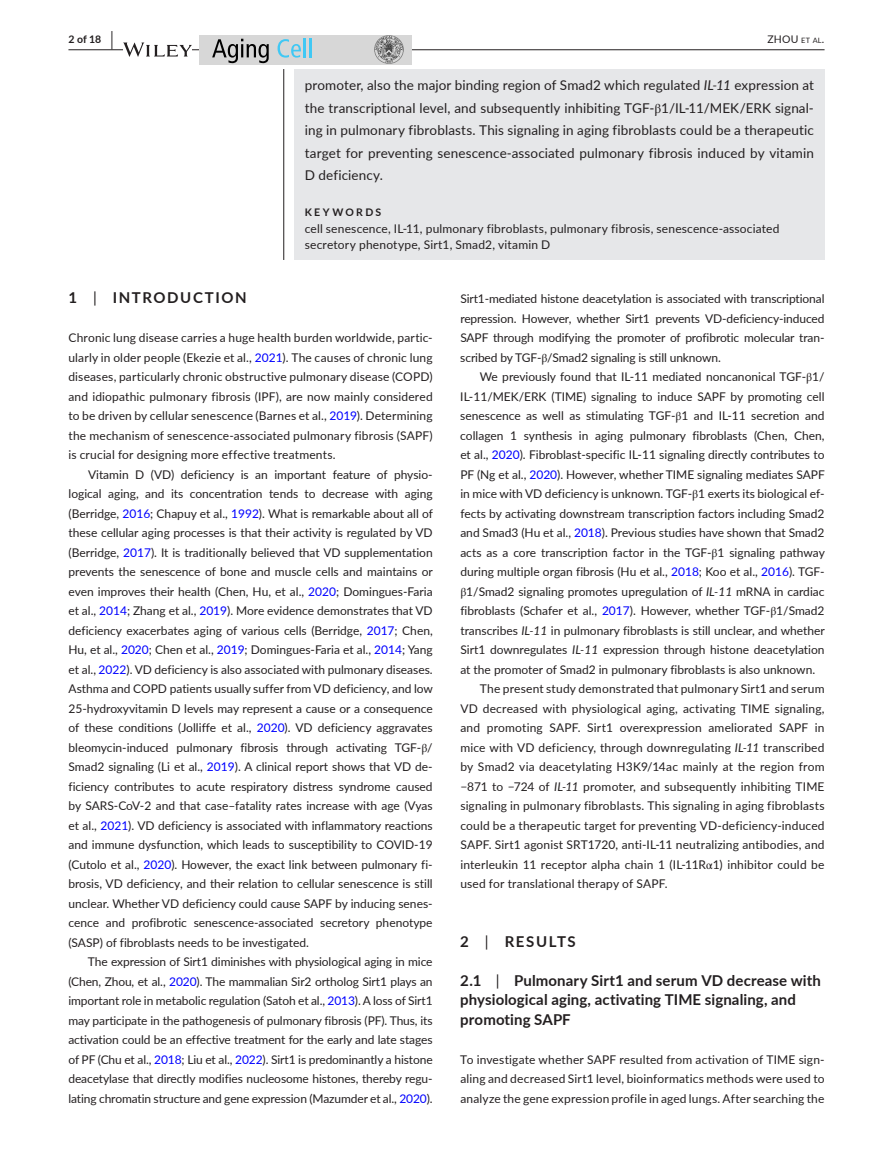
<style>
.page{position:relative;width:893px;height:1174px;background:#fff}
.page>*{position:absolute;margin:0;border:0;box-sizing:border-box;transform-origin:0 0}
.t1{font:700 15px/19.5px "Lato";letter-spacing:.01em;color:#231f20}
.t2{font:700 15px "Lato";letter-spacing:.105em;color:#231f20}
.t3{font:13.5px/22.5px "Lato";letter-spacing:.01em;color:#231f20;text-align:justify}
.t4{font:12px/19.5px "Lato";color:#231f20;text-align:justify}
.t5{font:700 10.5px "Lato";letter-spacing:.22em;color:#231f20}
.t6{font:10.5px "Lato";color:#231f20}
.s1{font-size:19.5px}
.s2{font-size:7.35px}
.s3{font-style:italic}
.s4{font-family:"STIX"}
.s5{font-weight:400}
.s6{color:#00f}
</style>
<div class="page">
<hr style="left:68px;top:49px;width:756px;height:1px;background:#231f20">
<svg style="left:123px;top:42px;width:69px;height:15px"></svg>
<div style="left:200px;top:35px;width:212px;height:29px;background:#d7d7d7"></div>
<svg style="left:212px;top:39px;width:57px;height:24px"></svg>
<svg style="left:278px;top:38px;width:33px;height:20px"></svg>
<img style="left:375px;top:35px;width:28px;height:29px">
<div style="left:294px;top:69px;width:530px;height:191px;background:#e6e7e9"></div>
<hr style="left:283px;top:69px;width:1px;height:191px;background:#231f20">
<p class="t5" style="left:68px;top:31px;width:46px">2 of 18 <span class="s1">|</span></p>
<p class="t6" style="left:767px;top:31px;width:58px">ZHOU <span class="s2">et al</span>.</p>
<p class="t3" style="left:305px;top:74px;width:511px">promoter, also the major binding region of Smad2 which regulated <span class="s3">IL-11</span> expression at the transcriptional level, and subsequently inhibiting TGF-<span class="s4">β</span>1/IL-11/MEK/ERK signal&shy;ing in pulmonary fibroblasts. This signaling in aging fibroblasts could be a therapeutic target for preventing senescence-associated pulmonary fibrosis induced by vitamin D deficiency.</p>
<p class="t5" style="left:305px;top:205px;width:78px">KEYWORDS</p>
<p class="t4" style="left:305px;top:220px;width:476px;line-height:16.5px">cell senescence, IL-11, pulmonary fibroblasts, pulmonary fibrosis, senescence-associated secretory phenotype, Sirt1, Smad2, vitamin D</p>
<p class="t2" style="left:68px;top:287px;width:180px">1 <span class="s5">|</span> INTRODUCTION</p>
<p class="t4" style="left:68px;top:327px;width:366px">Chronic lung disease carries a huge health burden worldwide, partic&shy;ularly in older people (Ekezie et al., <span class="s6">2021</span>). The causes of chronic lung diseases, particularly chronic obstructive pulmonary disease (COPD) and idiopathic pulmonary fibrosis (IPF), are now mainly considered to be driven by cellular senescence (Barnes et al., <span class="s6">2019</span>). Determining the mechanism of senescence-associated pulmonary fibrosis (SAPF) is crucial for designing more effective treatments.</p>
<p class="t4" style="left:68px;top:464px;width:366px;text-indent:20px">Vitamin D (VD) deficiency is an important feature of physio&shy;logical aging, and its concentration tends to decrease with aging (Berridge, <span class="s6">2016</span>; Chapuy et al., <span class="s6">1992</span>). What is remarkable about all of these cellular aging processes is that their activity is regulated by VD (Berridge, <span class="s6">2017</span>). It is traditionally believed that VD supplementation prevents the senescence of bone and muscle cells and maintains or even improves their health (Chen, Hu, et al., <span class="s6">2020</span>; Domingues-Faria et al., <span class="s6">2014</span>; Zhang et al., <span class="s6">2019</span>). More evidence demonstrates that VD deficiency exacerbates aging of various cells (Berridge, <span class="s6">2017</span>; Chen, Hu, et al., <span class="s6">2020</span>; Chen et al., <span class="s6">2019</span>; Domingues-Faria et al., <span class="s6">2014</span>; Yang et al., <span class="s6">2022</span>). VD deficiency is also associated with pulmonary diseases.<br>Asthma and COPD patients usually suffer from VD deficiency, and low 25-hydroxyvitamin D levels may represent a cause or a consequence of these conditions (Jolliffe et al., <span class="s6">2020</span>). VD deficiency aggravates bleomycin-induced pulmonary fibrosis through activating TGF-<span class="s4">β</span>/ Smad2 signaling (Li et al., <span class="s6">2019</span>). A clinical report shows that VD de&shy;ficiency contributes to acute respiratory distress syndrome caused by SARS-CoV-2 and that case–fatality rates increase with age (Vyas et al., <span class="s6">2021</span>). VD deficiency is associated with inflammatory reactions and immune dysfunction, which leads to susceptibility to COVID-19 (Cutolo et al., <span class="s6">2020</span>). However, the exact link between pulmonary fi&shy;brosis, VD deficiency, and their relation to cellular senescence is still unclear. Whether VD deficiency could cause SAPF by inducing senes&shy;cence and profibrotic senescence-associated secretory phenotype (SASP) of fibroblasts needs to be investigated.</p>
<p class="t4" style="left:68px;top:951px;width:366px;text-indent:20px">The expression of Sirt1 diminishes with physiological aging in mice (Chen, Zhou, et al., <span class="s6">2020</span>). The mammalian Sir2 ortholog Sirt1 plays an important role in metabolic regulation (Satoh et al., <span class="s6">2013</span>). A loss of Sirt1 may participate in the pathogenesis of pulmonary fibrosis (PF). Thus, its activation could be an effective treatment for the early and late stages of PF (Chu et al., <span class="s6">2018</span>; Liu et al., <span class="s6">2022</span>). Sirt1 is predominantly a histone deacetylase that directly modifies nucleosome histones, thereby regu&shy;lating chromatin structure and gene expression (Mazumder et al., <span class="s6">2020</span>).</p>
<p class="t4" style="left:460px;top:288px;width:366px">Sirt1-mediated histone deacetylation is associated with transcriptional repression. However, whether Sirt1 prevents VD-deficiency-induced SAPF through modifying the promoter of profibrotic molecular tran&shy;scribed by TGF-<span class="s4">β</span>/Smad2 signaling is still unknown.</p>
<p class="t4" style="left:480px;top:366px;width:346px">We previously found that IL-11 mediated noncanonical TGF-<span class="s4">β</span>1/</p>
<p class="t4" style="left:460px;top:386px;width:366px">IL-11/MEK/ERK (TIME) signaling to induce SAPF by promoting cell</p>
<p class="t4" style="left:460px;top:405px;width:366px">senescence as well as stimulating TGF-<span class="s4">β</span>1 and IL-11 secretion and</p>
<p class="t4" style="left:460px;top:425px;width:366px">collagen 1 synthesis in aging pulmonary fibroblasts (Chen, Chen,</p>
<p class="t4" style="left:460px;top:444px;width:366px">et al., <span class="s6">2020</span>). Fibroblast-specific IL-11 signaling directly contributes to</p>
<p class="t4" style="left:460px;top:464px;width:366px">PF (Ng et al., <span class="s6">2020</span>). However, whether TIME signaling mediates SAPF</p>
<p class="t4" style="left:460px;top:483px;width:366px">in mice with VD deficiency is unknown. TGF-<span class="s4">β</span>1 exerts its biological ef-</p>
<p class="t4" style="left:460px;top:503px;width:366px">fects by activating downstream transcription factors including Smad2</p>
<p class="t4" style="left:460px;top:522px;width:366px">and Smad3 (Hu et al., <span class="s6">2018</span>). Previous studies have shown that Smad2</p>
<p class="t4" style="left:460px;top:542px;width:366px">acts as a core transcription factor in the TGF-<span class="s4">β</span>1 signaling pathway</p>
<p class="t4" style="left:460px;top:561px;width:366px">during multiple organ fibrosis (Hu et al., <span class="s6">2018</span>; Koo et al., <span class="s6">2016</span>). TGF-</p>
<p class="t4" style="left:460px;top:581px;width:366px"><span class="s4">β</span>1/Smad2 signaling promotes upregulation of <span class="s3">IL-11</span> mRNA in cardiac</p>
<p class="t4" style="left:460px;top:600px;width:366px">fibroblasts (Schafer et al., <span class="s6">2017</span>). However, whether TGF-<span class="s4">β</span>1/Smad2</p>
<p class="t4" style="left:460px;top:620px;width:366px">transcribes <span class="s3">IL-11</span> in pulmonary fibroblasts is still unclear, and whether</p>
<p class="t4" style="left:460px;top:639px;width:366px">Sirt1 downregulates <span class="s3">IL-11</span> expression through histone deacetylation</p>
<p class="t4" style="left:460px;top:659px;width:356px">at the promoter of Smad2 in pulmonary fibroblasts is also unknown.</p>
<p class="t4" style="left:480px;top:678px;width:346px">The present study demonstrated that pulmonary Sirt1 and serum</p>
<p class="t4" style="left:460px;top:698px;width:366px">VD decreased with physiological aging, activating TIME signaling,</p>
<p class="t4" style="left:460px;top:717px;width:366px">and promoting SAPF. Sirt1 overexpression ameliorated SAPF in</p>
<p class="t4" style="left:460px;top:737px;width:366px">mice with VD deficiency, through downregulating <span class="s3">IL-11</span> transcribed</p>
<p class="t4" style="left:460px;top:756px;width:366px">by Smad2 via deacetylating H3K9/14ac mainly at the region from</p>
<p class="t4" style="left:460px;top:776px;width:366px">−871 to −724 of <span class="s3">IL-11</span> promoter, and subsequently inhibiting TIME</p>
<p class="t4" style="left:460px;top:795px;width:366px">signaling in pulmonary fibroblasts. This signaling in aging fibroblasts</p>
<p class="t4" style="left:460px;top:815px;width:366px">could be a therapeutic target for preventing VD-deficiency-induced</p>
<p class="t4" style="left:460px;top:834px;width:366px">SAPF. Sirt1 agonist SRT1720, anti-IL-11 neutralizing antibodies, and</p>
<p class="t4" style="left:460px;top:854px;width:366px">interleukin 11 receptor alpha chain 1 (IL-11R<span class="s4">α</span>1) inhibitor could be</p>
<p class="t4" style="left:460px;top:873px;width:209px">used for translational therapy of SAPF.</p>
<p class="t2" style="left:460px;top:930px;width:117px">2 <span class="s5">|</span> RESULTS</p>
<p class="t1" style="left:460px;top:970px;width:362px">2.1 <span class="s5">|</span> Pulmonary Sirt1 and serum VD decrease with physiological aging, activating TIME signaling, and promoting SAPF</p>
<p class="t4" style="left:460px;top:1049px;width:366px">To investigate whether SAPF resulted from activation of TIME sign&shy;aling and decreased Sirt1 level, bioinformatics methods were used to analyze the gene expression profile in aged lungs. After searching the</p>
</div>
